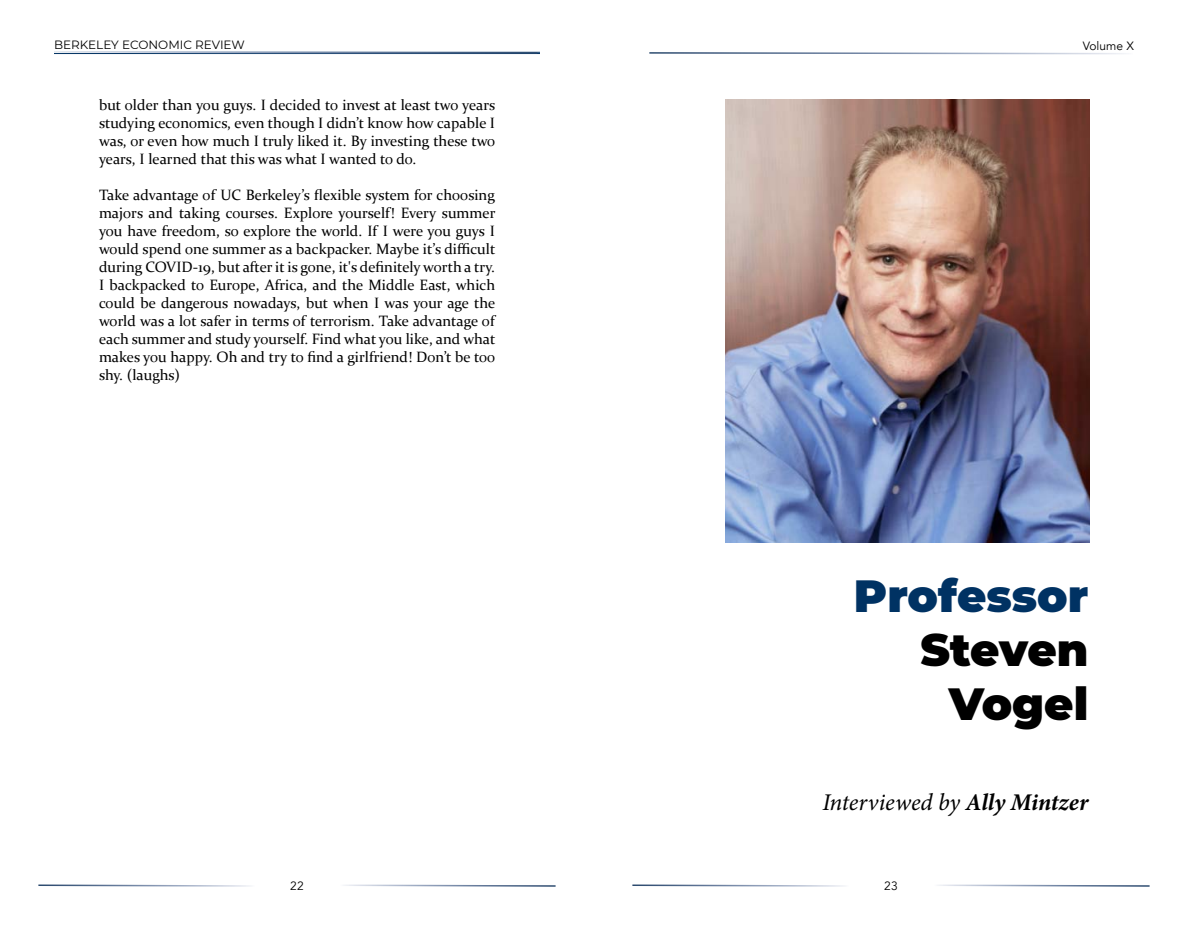
<style>
.page{position:relative;width:1188px;height:927px;background:#fff}
.page>*{position:absolute;margin:0;border:0;box-sizing:border-box;transform-origin:0 0}
.t1{font:900 45px/54px "Montserrat";color:#000;text-align:right}
.t2{font:900 45px "Montserrat";color:#003263}
.t3{font:italic 24px "Minion Pro";letter-spacing:-.005em;color:#000}
.t4{font:15px/18px "Constantia";color:#000;text-align:justify}
.t5{font:12px "Montserrat";color:#000}
.t6{font:12px "Avenir";color:#000}
.s1{font-weight:700}
</style>
<div class="page">
<hr style="left:54px;top:52px;width:486px;height:1px;background:#003263">
<hr style="left:54px;top:53px;width:486px;height:1px;background:#003263">
<svg style="left:54px;top:51px;width:485px;height:3px"></svg>
<svg style="left:649px;top:52px;width:477px;height:3px"></svg>
<svg style="left:344px;top:884px;width:212px;height:3px"></svg>
<svg style="left:38px;top:884px;width:211px;height:3px"></svg>
<svg style="left:632px;top:884px;width:211px;height:3px"></svg>
<svg style="left:938px;top:884px;width:212px;height:3px"></svg>
<img style="left:725px;top:99px;width:364px;height:444px">
<p class="t5" style="left:54px;top:36px;width:192px">BERKELEY ECONOMIC REVIEW</p>
<p class="t6" style="left:1083px;top:39px;width:53px">Volume X</p>
<p class="t4" style="left:99px;top:95px;width:398px">but older than you guys. I decided to invest at least two years studying economics, even though I didn’t know how capable I was, or even how much I truly liked it. By investing these two years, I learned that this was what I wanted to do.</p>
<p class="t4" style="left:99px;top:185px;width:398px">Take advantage of UC Berkeley’s flexible system for choosing majors and taking courses. Explore yourself! Every summer you have freedom, so explore the world. If I were you guys I would spend one summer as a backpacker. Maybe it’s difficult during COVID-19, but after it is gone, it's definitely worth a try.<br>I backpacked to Europe, Africa, and the Middle East, which could be dangerous nowadays, but when I was your age the world was a lot safer in terms of terrorism. Take advantage of each summer and study yourself. Find what you like, and what makes you happy. Oh and try to find a girlfriend! Don’t be too shy. (laughs)</p>
<h1 class="t2" style="left:854px;top:562px;width:236px">Professor</h1>
<h1 class="t1" style="left:921px;top:620px;width:169px">Steven<br>Vogel</h1>
<h2 class="t3" style="left:822px;top:786px;width:268px">Interviewed by <span class="s1">Ally Mintzer</span></h2>
<p class="t6" style="left:290px;top:878px;width:15px">22</p>
<p class="t6" style="left:884px;top:878px;width:15px">23</p>
</div>
